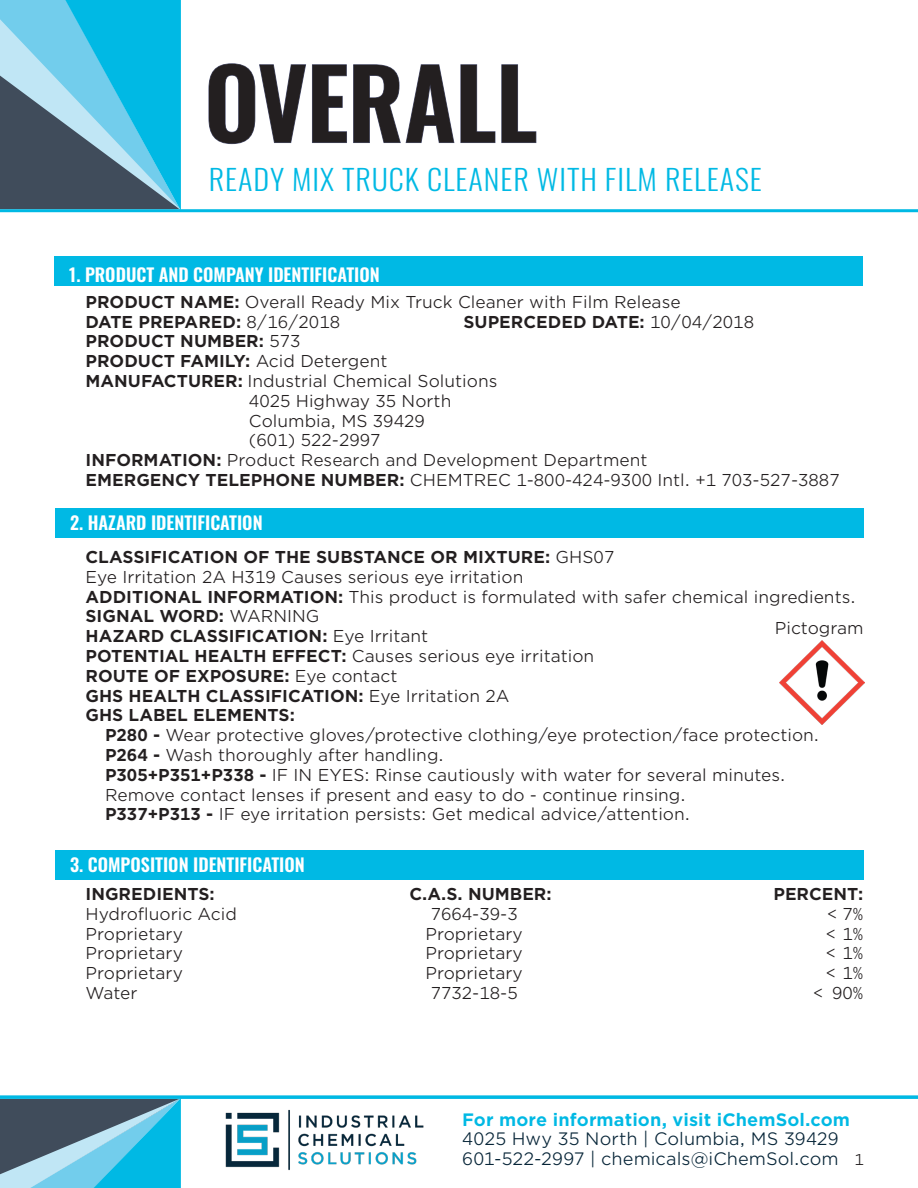
<style>
.page{position:relative;width:918px;height:1188px;background:#fff}
.page>*{position:absolute;margin:0;border:0;box-sizing:border-box;transform-origin:0 0}
.t1{font:600 96px "Oswald";letter-spacing:-.01em;color:#231f20}
.t2{font:300 28.5px "Oswald";letter-spacing:.03em;color:#00b9e4;scale:1.06 1}
.t3{font:600 18px "Oswald";color:#fff}
.t4{font:17.25px "Gotham Office";color:#072538}
.t5{font:700 17.25px "Gotham Office";letter-spacing:.005em;color:#00b9e4}
.t6{font:16.5px/19.8px "Gotham Office";color:#231f20}
.t7{font:700 16.5px "Gotham Office";color:#231f20}
.t8{font:15px "Gotham Office";color:#231f20}
.s1{font-weight:700}
.s2{font-weight:400}
</style>
<div class="page">
<svg style="left:208px;top:63px;width:98px;height:81px"></svg>
<svg style="left:312px;top:64px;width:35px;height:79px"></svg>
<svg style="left:353px;top:64px;width:184px;height:79px"></svg>
<hr style="left:0;top:1096px;width:918px;height:3px;background:#00b9e4">
<svg style="left:0;top:1098px;width:181px;height:90px;background:#4d96af"></svg>
<svg style="left:0;top:0;width:181px;height:209px;background:#48a1bc"></svg>
<hr style="left:0;top:209px;width:918px;height:3px;background:#00b9e4">
<img style="left:225px;top:1109px;width:199px;height:62px">
<hr style="left:0;top:1095px;width:918px;height:3px;background:#00b9e4">
<div style="left:55px;top:256px;width:808px;height:30px;background:#00b9e4"></div>
<div style="left:56px;top:508px;width:808px;height:30px;background:#00b9e4"></div>
<img style="left:780px;top:640px;width:84px;height:85px">
<div style="left:56px;top:850px;width:808px;height:30px;background:#00b9e4"></div>
<p class="t1" style="left:204px;top:53px;width:335px">OVERALL</p>
<p class="t2" style="left:209px;top:154px;width:523px">READY MIX TRUCK CLEANER WITH FILM RELEASE</p>
<p class="t3" style="left:69px;top:265px;width:312px">1. PRODUCT AND COMPANY IDENTIFICATION</p>
<p class="t6" style="left:86px;top:291px;width:597px"><span class="s1">PRODUCT NAME:</span> Overall Ready Mix Truck Cleaner with Film Release</p>
<p class="t7" style="left:86px;top:310px;width:256px">DATE PREPARED: <span class="s2">8/16/2018</span></p>
<p class="t7" style="left:464px;top:310px;width:292px">SUPERCEDED DATE: <span class="s2">10/04/2018</span></p>
<p class="t7" style="left:86px;top:330px;width:217px">PRODUCT NUMBER: <span class="s2">573</span></p>
<p class="t7" style="left:86px;top:350px;width:304px">PRODUCT FAMILY: <span class="s2">Acid Detergent</span></p>
<p class="t6" style="left:86px;top:371px;width:413px"><span class="s1">MANUFACTURER:</span> Industrial Chemical Solutions</p>
<p class="t6" style="left:249px;top:390px;width:204px">4025 Highway 35 North</p>
<p class="t6" style="left:249px;top:410px;width:177px">Columbia, MS 39429</p>
<p class="t6" style="left:249px;top:430px;width:133px">(601) 522-2997</p>
<p class="t6" style="left:86px;top:450px;width:564px"><span class="s1">INFORMATION:</span> Product Research and Development Department</p>
<p class="t6" style="left:86px;top:470px;width:756px"><span class="s1">EMERGENCY TELEPHONE NUMBER:</span> CHEMTREC 1-800-424-9300 Intl. +1 703-527-3887</p>
<p class="t3" style="left:70px;top:514px;width:194px">2. HAZARD IDENTIFICATION</p>
<p class="t7" style="left:86px;top:546px;width:530px">CLASSIFICATION OF THE SUBSTANCE OR MIXTURE: <span class="s2">GHS07</span></p>
<p class="t6" style="left:86px;top:566px;width:439px">Eye Irritation 2A H319 Causes serious eye irritation</p>
<p class="t6" style="left:86px;top:586px;width:772px"><span class="s1">ADDITIONAL INFORMATION:</span> This product is formulated with safer chemical ingredients.</p>
<p class="t7" style="left:86px;top:605px;width:235px">SIGNAL WORD: <span class="s2">WARNING</span></p>
<p class="t7" style="left:86px;top:625px;width:344px">HAZARD CLASSIFICATION: <span class="s2">Eye Irritant</span></p>
<p class="t6" style="left:86px;top:646px;width:510px"><span class="s1">POTENTIAL HEALTH EFFECT:</span> Causes serious eye irritation</p>
<p class="t7" style="left:86px;top:664px;width:313px">ROUTE OF EXPOSURE: <span class="s2">Eye contact</span></p>
<p class="t7" style="left:86px;top:684px;width:426px">GHS HEALTH CLASSIFICATION: <span class="s2">Eye Irritation 2A</span></p>
<p class="t7" style="left:86px;top:704px;width:211px">GHS LABEL ELEMENTS:</p>
<p class="t6" style="left:105px;top:725px;width:716px"><span class="s1">P280 -</span> Wear protective gloves/protective clothing/eye protection/face protection.</p>
<p class="t6" style="left:105px;top:745px;width:340px"><span class="s1">P264 -</span> Wash thoroughly after handling.</p>
<p class="t6" style="left:105px;top:764px;width:682px"><span class="s1">P305+P351+P338 -</span> IF IN EYES: Rinse cautiously with water for several minutes.<br>Remove contact lenses if present and easy to do - continue rinsing.</p>
<p class="t6" style="left:105px;top:804px;width:587px"><span class="s1">P337+P313 -</span> IF eye irritation persists: Get medical advice/attention.</p>
<p class="t6" style="left:775px;top:617px;width:90px">Pictogram</p>
<p class="t3" style="left:70px;top:856px;width:236px">3. COMPOSITION IDENTIFICATION</p>
<p class="t7" style="left:86px;top:883px;width:131px">INGREDIENTS:</p>
<p class="t7" style="left:410px;top:883px;width:144px">C.A.S. NUMBER:</p>
<p class="t7" style="left:773px;top:883px;width:91px">PERCENT:</p>
<p class="t6" style="left:86px;top:903px;width:153px">Hydrofluoric Acid</p>
<p class="t6" style="left:431px;top:903px;width:89px">7664-39-3</p>
<p class="t6" style="left:827px;top:903px;width:38px">&lt; 7%</p>
<p class="t6" style="left:86px;top:923px;width:99px">Proprietary</p>
<p class="t6" style="left:425px;top:923px;width:99px">Proprietary</p>
<p class="t6" style="left:826px;top:923px;width:39px">&lt; 1%</p>
<p class="t6" style="left:86px;top:943px;width:99px">Proprietary</p>
<p class="t6" style="left:425px;top:943px;width:99px">Proprietary</p>
<p class="t6" style="left:826px;top:943px;width:39px">&lt; 1%</p>
<p class="t6" style="left:86px;top:963px;width:99px">Proprietary</p>
<p class="t6" style="left:425px;top:963px;width:99px">Proprietary</p>
<p class="t6" style="left:826px;top:963px;width:39px">&lt; 1%</p>
<p class="t6" style="left:86px;top:983px;width:54px">Water</p>
<p class="t6" style="left:431px;top:983px;width:89px">7732-18-5</p>
<p class="t6" style="left:813px;top:983px;width:52px">&lt; 90%</p>
<p class="t5" style="left:462px;top:1107px;width:389px">For more information, visit iChemSol.com</p>
<p class="t4" style="left:462px;top:1127px;width:378px">4025 Hwy 35 North | Columbia, MS 39429</p>
<p class="t4" style="left:462px;top:1147px;width:378px">601-522-2997 | chemicals@iChemSol.com</p>
<p class="t8" style="left:855px;top:1150px;width:11px">1</p>
</div>
